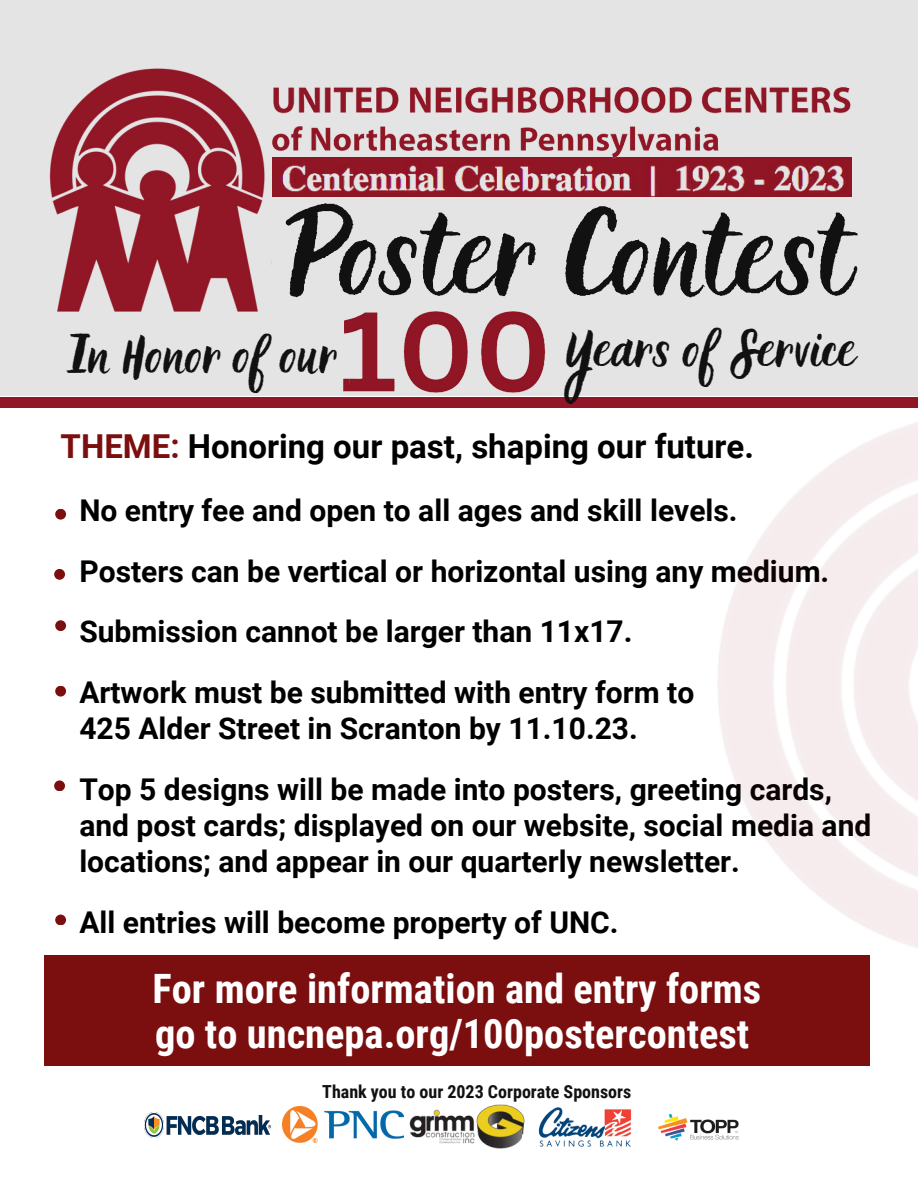
<style>
.page{position:relative;width:918px;height:1188px;background:#fff}
.page>*{position:absolute;margin:0;border:0;box-sizing:border-box;transform-origin:0 0}
.t1{font:96.9px "Holla";color:#111}
.t2{font:42px "Holla";color:#111}
.t3{font:700 40.5px "Roboto Condensed";color:#fff}
.t4{font:700 33px "Roboto";color:#000}
.t5{font:700 30px/36px "Roboto";color:#000}
.t6{font:700 18px "Roboto Condensed";color:#111}
.s1{color:#7b0f0f}
</style>
<div class="page">
<div style="left:0;top:397px;width:918px;height:11px;background:#911626"></div>
<div style="left:0;top:0;width:918px;height:396px;background:#e4e4e4"></div>
<div style="left:44px;top:956px;width:826px;height:110px;background:#7b0f0f"></div>
<img style="left:282px;top:1106px;width:121px;height:36px">
<img style="left:403px;top:1104px;width:121px;height:45px">
<img style="left:524px;top:1107px;width:107px;height:40px">
<img style="left:145px;top:1113px;width:126px;height:25px">
<img style="left:658px;top:1113px;width:81px;height:28px">
<div style="left:55px;top:509px;width:11px;height:11px;background:#7b0f0f;border-radius:50%"></div>
<img style="left:718px;top:422px;width:200px;height:534px">
<div style="left:55px;top:620px;width:11px;height:11px;background:#7b0f0f;border-radius:50%"></div>
<div style="left:55px;top:915px;width:11px;height:10px;background:#7b0f0f;border-radius:50%"></div>
<div style="left:55px;top:686px;width:11px;height:11px;background:#7b0f0f;border-radius:50%"></div>
<div style="left:54px;top:780px;width:11px;height:11px;background:#7b0f0f;border-radius:50%"></div>
<div style="left:54px;top:569px;width:11px;height:11px;background:#7b0f0f;border-radius:50%"></div>
<img style="left:343px;top:311px;width:203px;height:82px">
<img style="left:272px;top:157px;width:580px;height:40px">
<img style="left:272px;top:87px;width:579px;height:90px">
<img style="left:49px;top:68px;width:223px;height:244px">
<p class="t1" style="left:286px;top:199px;width:568px">Poster Contest</p>
<p class="t2" style="left:67px;top:331px;width:272px">In Honor of our</p>
<p class="t2" style="left:567px;top:325px;width:291px">Years of Service</p>
<p class="t4" style="left:61px;top:427px;width:695px"><span class="s1">THEME:</span> Honoring our past, shaping our future.</p>
<p class="t5" style="left:79px;top:493px;width:660px">No entry fee and open to all ages and skill levels.</p>
<p class="t5" style="left:79px;top:553px;width:751px">Posters can be vertical or horizontal using any medium.</p>
<p class="t5" style="left:79px;top:614px;width:555px">Submission cannot be larger than 11x17.</p>
<p class="t5" style="left:79px;top:675px;width:616px">Artwork must be submitted with entry form to</p>
<p class="t5" style="left:79px;top:711px;width:560px">425 Alder Street in Scranton by 11.10.23.</p>
<p class="t5" style="left:79px;top:772px;width:793px">Top 5 designs will be made into posters, greeting cards, and post cards; displayed on our website, social media and locations; and appear in our quarterly newsletter.</p>
<p class="t5" style="left:79px;top:904px;width:541px">All entries will become property of UNC.</p>
<p class="t3" style="left:153px;top:965px;width:610px">For more information and entry forms</p>
<p class="t3" style="left:155px;top:1010px;width:596px">go to uncnepa.org/100postercontest</p>
<p class="t6" style="left:322px;top:1081px;width:311px">Thank you to our 2023 Corporate Sponsors</p>
</div>
